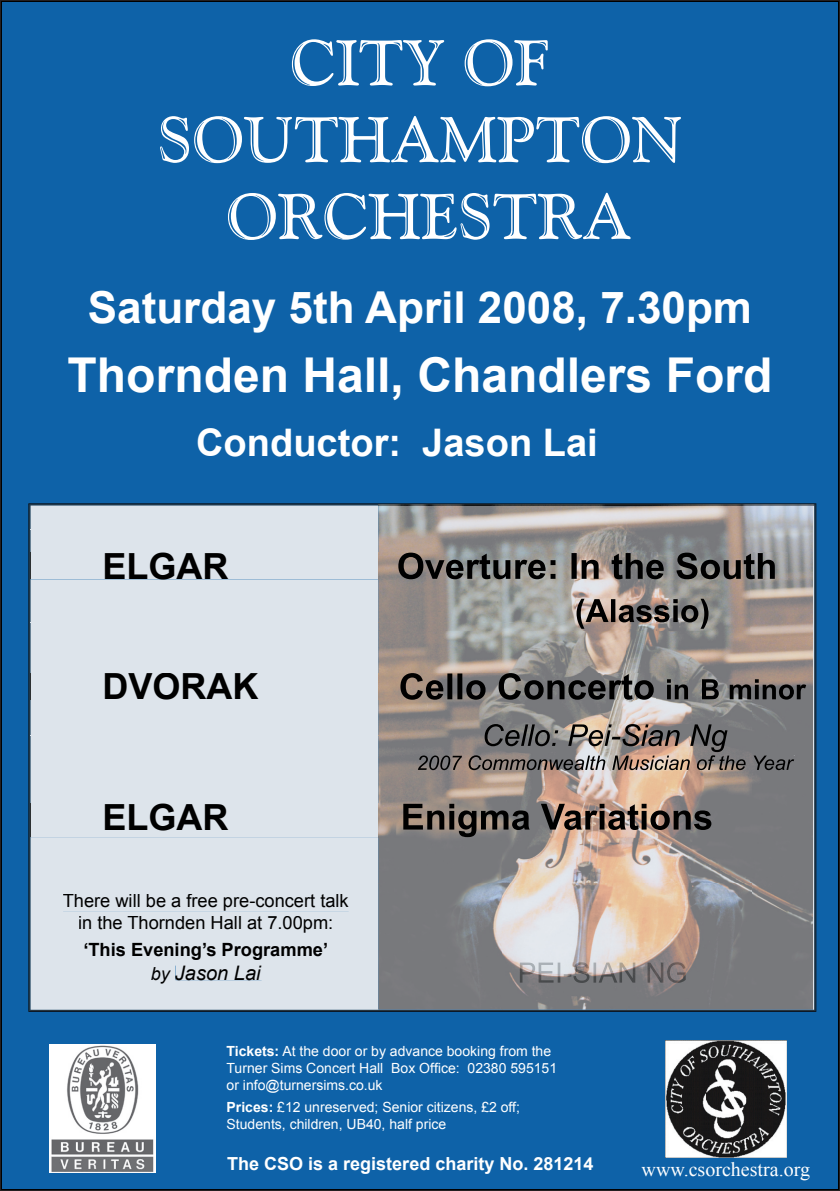
<style>
.page{position:relative;width:840px;height:1191px;background:#fff}
.page>*{position:absolute;margin:0;border:0;box-sizing:border-box;transform-origin:0 0}
.t1{font:64px/76.8px "Goudy Handtooled BT";color:#fff;text-align:center}
.t2{font:700 48px "Arial";color:#fff}
.t3{font:700 44px "Arial";color:#fff}
.t4{font:700 38px "Arial";color:#fff}
.t5{font:700 36px "Arial";color:#000}
.t6{font:20px "Times New Roman";color:#fff}
.t7{font:italic 20px "Arial";color:#000}
.t8{font:18.2px/21.8px "Arial";color:#000;text-align:center}
.t9{font:700 18.2px "Arial";color:#000}
.t10{font:700 18px "Arial";color:#fff}
.t11{font:14px/16.8px "Arial";color:#fff}
.s1{font-size:18px}
.s2{font-weight:700}
</style>
<div class="page">
<div style="left:1px;top:1px;width:837px;height:1189px;background:#0e62a8"></div>
<div style="left:29px;top:504px;width:785px;height:506px;background:#dde4eb"></div>
<img style="left:665px;top:1041px;width:121px;height:116px">
<img style="left:49px;top:1044px;width:106px;height:128px">
<div style="left:63px;top:894px;width:285px;height:17px;background:#dde4eb"></div>
<div style="left:79px;top:916px;width:252px;height:17px;background:#dde4eb"></div>
<div style="left:85px;top:942px;width:241px;height:17px;background:#dde4eb"></div>
<div style="left:151px;top:967px;width:20px;height:16px;background:#dde4eb"></div>
<div style="left:175px;top:965px;width:86px;height:15px;background:#dde4eb"></div>
<img style="left:378px;top:505px;width:434px;height:504px">
<img style="left:519px;top:962px;width:166px;height:21px">
<img style="left:484px;top:724px;width:243px;height:28px">
<img style="left:417px;top:755px;width:376px;height:15px">
<div style="left:30px;top:552px;width:348px;height:27px;background:#dde4eb"></div>
<svg style="left:30px;top:552px;width:1px;height:27px"></svg>
<img style="left:378px;top:552px;width:408px;height:27px">
<img style="left:378px;top:622px;width:186px;height:1px">
<img style="left:576px;top:599px;width:132px;height:30px">
<div style="left:30px;top:673px;width:348px;height:27px;background:#dde4eb"></div>
<svg style="left:30px;top:673px;width:1px;height:27px"></svg>
<img style="left:378px;top:673px;width:276px;height:27px">
<img style="left:666px;top:679px;width:21px;height:20px">
<img style="left:701px;top:679px;width:104px;height:20px">
<img style="left:378px;top:735px;width:49px;height:1px">
<div style="left:30px;top:803px;width:348px;height:34px;background:#dde4eb"></div>
<hr style="left:30px;top:803px;width:1px;height:34px;background:#2b3032">
<img style="left:378px;top:803px;width:333px;height:34px">
<h1 class="t1" style="left:157px;top:23px;width:526px">CITY OF<br>SOUTHAMPTON<br>ORCHESTRA</h1>
<h3 class="t3" style="left:88px;top:278px;width:665px">Saturday 5th April 2008, 7.30pm</h3>
<h2 class="t2" style="left:68px;top:343px;width:706px">Thornden Hall, Chandlers Ford</h2>
<h3 class="t4" style="left:196px;top:417px;width:403px">Conductor: Jason Lai</h3>
<h3 class="t5" style="left:102px;top:542px;width:128px">ELGAR</h3>
<h3 class="t5" style="left:102px;top:663px;width:157px">DVORAK</h3>
<h3 class="t5" style="left:102px;top:793px;width:128px">ELGAR</h3>
<h3 class="t8" style="left:63px;top:890px;width:287px">There will be a free pre-concert talk in the Thornden Hall at 7.00pm:</h3>
<h3 class="t9" style="left:83px;top:937px;width:246px">‘This Evening’s Programme’</h3>
<h3 class="t7" style="left:151px;top:960px;width:111px"><span class="s1">by</span> Jason Lai</h3>
<p class="t11" style="left:226px;top:1042px;width:332px"><span class="s2">Tickets:</span> At the door or by advance booking from the<br>Turner Sims Concert Hall Box Office: 02380 595151 or info@turnersims.co.uk</p>
<p class="t11" style="left:226px;top:1099px;width:295px"><span class="s2">Prices:</span> £12 unreserved; Senior citizens, £2 off;<br>Students, children, UB40, half price</p>
<p class="t10" style="left:227px;top:1151px;width:368px">The CSO is a registered charity No. 281214</p>
<h3 class="t6" style="left:641px;top:1156px;width:170px">www.csorchestra.org</h3>
</div>
